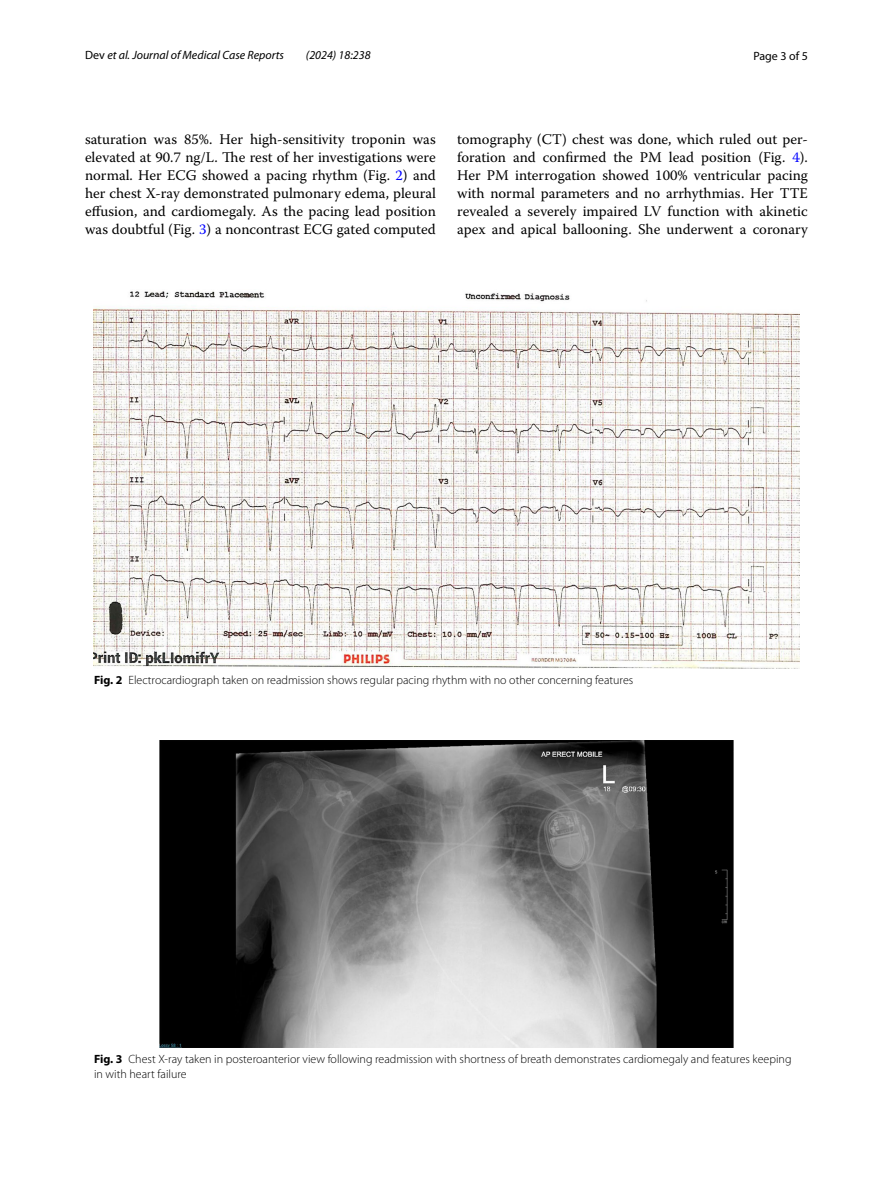
<style>
.page{position:relative;width:893px;height:1187px;background:#fff}
.page>*{position:absolute;margin:0;border:0;box-sizing:border-box;transform-origin:0 0}
.t1{font:14.7px/18px "Warnock Pro";color:#000;text-align:justify}
.t2{font:300 12px/15px "Myriad Pro";color:#000}
.t3{font:italic 12px "Myriad Pro";color:#000}
.t4{font:12px "Myriad Pro";color:#000}
.s1{font-style:normal}
.s2{color:#00f}
.s3{font-weight:700}
</style>
<div class="page">
<img style="left:94px;top:291px;width:705px;height:377px">
<img style="left:160px;top:740px;width:573px;height:307px">
<p class="t3" style="left:85px;top:48px;width:201px"><span class="s1">Dev</span> et al. Journal of Medical Case Reports</p>
<p class="t3" style="left:306px;top:48px;width:66px">(2024) 18:238</p>
<p class="t4" style="left:753px;top:48px;width:56px">Page 3 of 5</p>
<p class="t1" style="left:85px;top:130px;width:352px">saturation was 85%. Her high-sensitivity troponin was elevated at 90.7 ng/L. The rest of her investigations were normal. Her ECG showed a pacing rhythm (Fig. <span class="s2">2</span>) and her chest X-ray demonstrated pulmonary edema, pleural effusion, and cardiomegaly. As the pacing lead position was doubtful (Fig. <span class="s2">3</span>) a noncontrast ECG gated computed</p>
<p class="t1" style="left:457px;top:130px;width:352px">tomography (CT) chest was done, which ruled out per&shy;foration and confirmed the PM lead position (Fig. <span class="s2">4</span>).<br>Her PM interrogation showed 100% ventricular pacing with normal parameters and no arrhythmias. Her TTE revealed a severely impaired LV function with akinetic apex and apical ballooning. She underwent a coronary</p>
<p class="t2" style="left:94px;top:672px;width:541px"><span class="s3">Fig. 2</span> Electrocardiograph taken on readmission shows regular pacing rhythm with no other concerning features</p>
<p class="t2" style="left:94px;top:1051px;width:699px"><span class="s3">Fig. 3</span> Chest X-ray taken in posteroanterior view following readmission with shortness of breath demonstrates cardiomegaly and features keeping in with heart failure</p>
</div>
